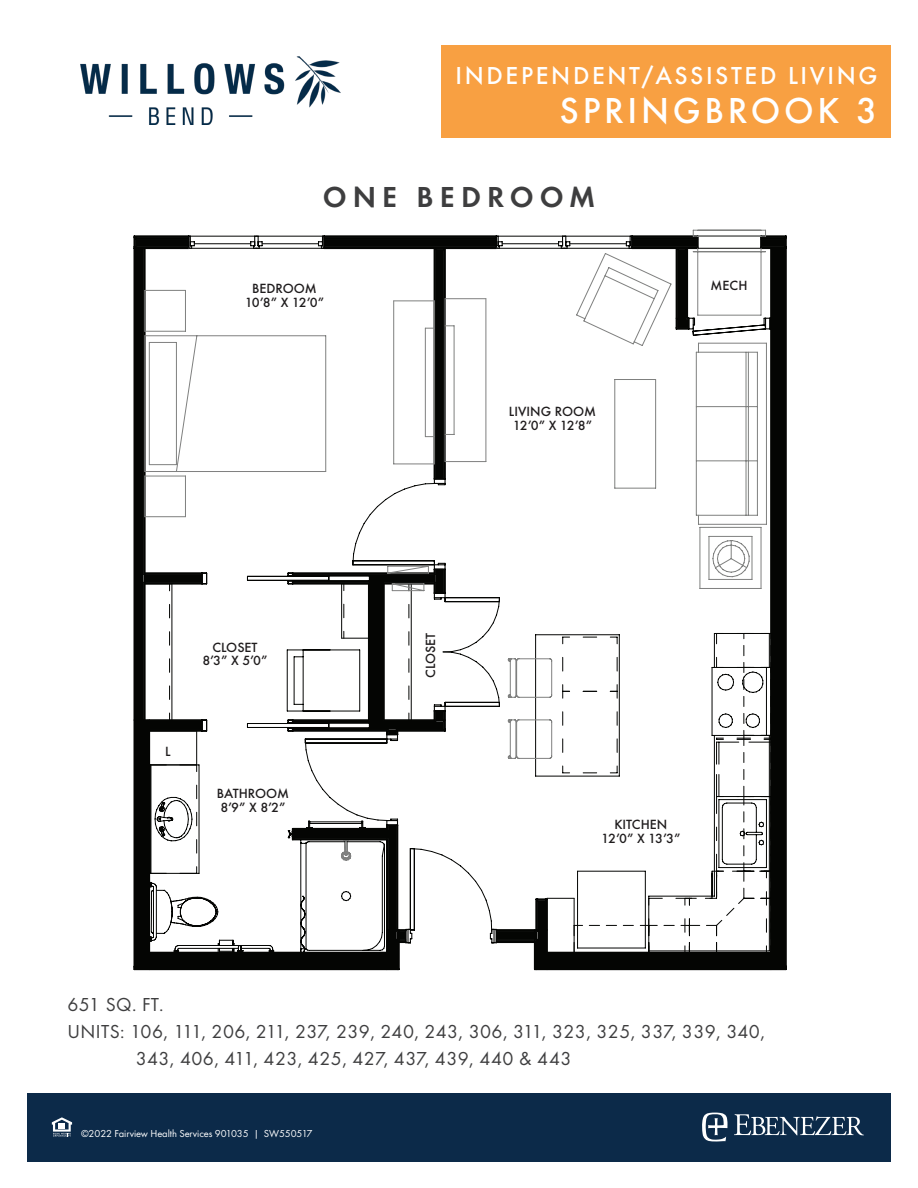
<style>
.page{position:relative;width:918px;height:1188px;background:#fff}
.page>*{position:absolute;margin:0;border:0;box-sizing:border-box;transform-origin:0 0}
.t1{font:500 37.5px "Futura T";letter-spacing:.1em;color:#fff}
.t2{font:600 30px "Futura T";letter-spacing:.2em;color:#3e3e3f}
.t3{font:500 25.5px "Futura T";letter-spacing:.105em;color:#fff}
.t4{font:19.5px/27px "Futura T";letter-spacing:.02em;color:#3e3e3f}
.t5{font:500 13.8px/13.8px "Futura T";color:#1f1c1d;text-align:center}
.t6{font:10.5px "Futura T";letter-spacing:-.01em;color:#fff}
</style>
<div class="page">
<img style="left:80px;top:56px;width:261px;height:68px">
<div style="left:27px;top:1093px;width:864px;height:68px;background:#0c2a49"></div>
<svg style="left:702px;top:1113px;width:26px;height:28px"></svg>
<svg style="left:734px;top:1114px;width:130px;height:21px"></svg>
<svg style="left:52px;top:1117px;width:20px;height:20px"></svg>
<svg style="left:134px;top:230px;width:653px;height:740px"></svg>
<div style="left:211px;top:785px;width:14px;height:21px;background:#fff"></div>
<div style="left:442px;top:45px;width:449px;height:93px;background:#f8a042"></div>
<p class="t3" style="left:456px;top:61px;width:423px">INDEPENDENT/ASSISTED LIVING</p>
<p class="t1" style="left:560px;top:89px;width:319px">SPRINGBROOK 3</p>
<p class="t2" style="left:323px;top:179px;width:274px">ONE BEDROOM</p>
<p class="t5" style="left:245px;top:281px;width:81px">BEDROOM<br>10’8” X 12’0”</p>
<p class="t5" style="left:509px;top:405px;width:89px;text-align:left">LIVING ROOM<br>12’0” X 12’8”</p>
<p class="t5" style="left:711px;top:278px;width:39px">MECH</p>
<p class="t5" style="left:165px;top:744px;width:7px">L</p>
<p class="t5" style="left:202px;top:640px;width:67px">CLOSET<br>8’3” X 5’0”</p>
<p class="t5" style="left:217px;top:786px;width:74px;text-align:left">BATHROOM<br>8’9” X 8’2”</p>
<p class="t5" style="left:424px;top:678px;width:47px;rotate:-90deg">CLOSET</p>
<p class="t5" style="left:601px;top:818px;width:81px">KITCHEN<br>12’0” X 13’3”</p>
<p class="t4" style="left:68px;top:991px;width:97px">651 SQ. FT.</p>
<p class="t4" style="left:136px;top:1018px;width:630px;text-indent:-68px">UNITS: 106, 111, 206, 211, 237, 239, 240, 243, 306, 311, 323, 325, 337, 339, 340,<br>343, 406, 411, 423, 425, 427, 437, 439, 440 &amp; 443</p>
<p class="t6" style="left:81px;top:1127px;width:233px">©2022 Fairview Health Services 901035 | SW550517</p>
</div>
